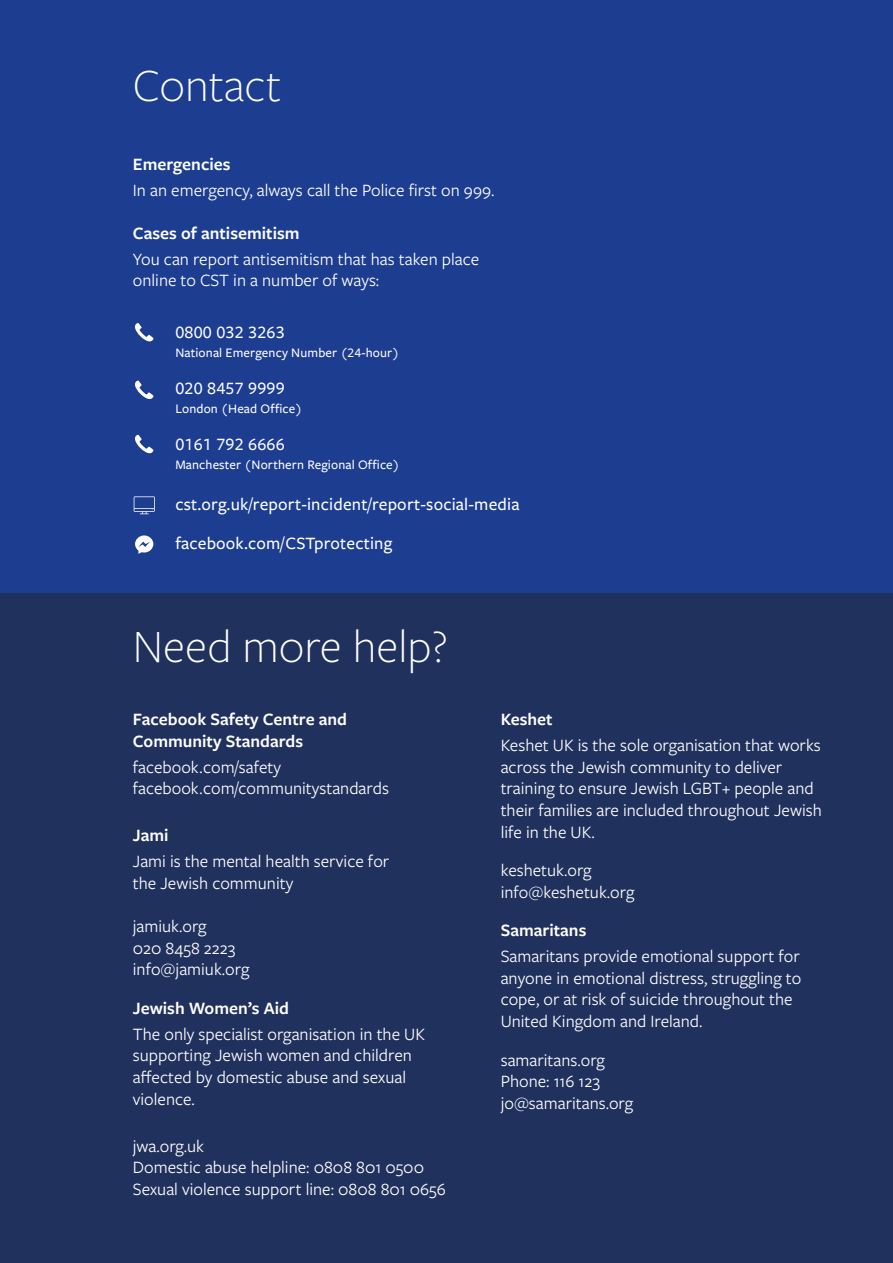
<style>
.page{position:relative;width:893px;height:1263px;background:#1d3d90}
.page>*{position:absolute;margin:0;border:0;box-sizing:border-box;transform-origin:0 0}
.t1{font:300 48px "Freight Sans Pro";color:#fff}
.t2{font:18px/21.6px "Freight Sans Pro";color:#fff}
.t3{font:600 18px/21.6px "Freight Sans Pro";color:#fff}
.t4{font:500 18px/38.5px "Freight Sans Pro";letter-spacing:.01em;color:#fff}
.t5{font:500 13.5px "Freight Sans Pro";letter-spacing:.01em;color:#fff}
</style>
<div class="page">
<div style="left:0;top:593px;width:893px;height:670px;background:#21315d"></div>
<svg style="left:135px;top:323px;width:19px;height:19px"></svg>
<svg style="left:135px;top:381px;width:19px;height:18px"></svg>
<svg style="left:135px;top:435px;width:19px;height:19px"></svg>
<svg style="left:134px;top:496px;width:21px;height:18px"></svg>
<svg style="left:135px;top:535px;width:18px;height:19px"></svg>
<h1 class="t1" style="left:133px;top:54px;width:150px">Contact</h1>
<p class="t3" style="left:133px;top:152px;width:99px">Emergencies</p>
<p class="t2" style="left:133px;top:178px;width:363px">In an emergency, always call the Police first on 999.</p>
<p class="t3" style="left:133px;top:222px;width:168px">Cases of antisemitism</p>
<p class="t2" style="left:133px;top:247px;width:348px">You can report antisemitism that has taken place online to CST in a number of ways:</p>
<p class="t4" style="left:175px;top:312px;width:111px">0800 032 3263</p>
<p class="t5" style="left:175px;top:343px;width:225px">National Emergency Number (24-hour)</p>
<p class="t4" style="left:175px;top:368px;width:111px">020 8457 9999</p>
<p class="t5" style="left:175px;top:399px;width:128px">London (Head Office)</p>
<p class="t4" style="left:175px;top:424px;width:111px">0161 792 6666</p>
<p class="t5" style="left:175px;top:455px;width:226px">Manchester (Northern Regional Office)</p>
<p class="t4" style="left:175px;top:484px;width:346px">cst.org.uk/report-incident/report-social-media facebook.com/CSTprotecting</p>
<h1 class="t1" style="left:133px;top:614px;width:317px">Need more help?</h1>
<p class="t3" style="left:133px;top:708px;width:216px">Facebook Safety Centre and<br>Community Standards</p>
<p class="t2" style="left:133px;top:755px;width:258px">facebook.com/safety facebook.com/communitystandards</p>
<p class="t3" style="left:133px;top:824px;width:37px">Jami</p>
<p class="t2" style="left:133px;top:850px;width:258px">Jami is the mental health service for the Jewish community</p>
<p class="t2" style="left:133px;top:915px;width:118px">jamiuk.org<br>020 8458 2223 info@jamiuk.org</p>
<p class="t3" style="left:133px;top:996px;width:158px">Jewish Women’s Aid</p>
<p class="t2" style="left:133px;top:1022px;width:294px">The only specialist organisation in the UK supporting Jewish women and children affected by domestic abuse and sexual violence.</p>
<p class="t2" style="left:133px;top:1134px;width:314px">jwa.org.uk<br>Domestic abuse helpline: 0808 801 0500<br>Sexual violence support line: 0808 801 0656</p>
<p class="t3" style="left:501px;top:708px;width:53px">Keshet</p>
<p class="t2" style="left:501px;top:734px;width:323px">Keshet UK is the sole organisation that works across the Jewish community to deliver training to ensure Jewish LGBT+ people and their families are included throughout Jewish life in the UK.</p>
<p class="t2" style="left:501px;top:859px;width:135px">keshetuk.org info@keshetuk.org</p>
<p class="t3" style="left:501px;top:919px;width:87px">Samaritans</p>
<p class="t2" style="left:501px;top:945px;width:302px">Samaritans provide emotional support for anyone in emotional distress, struggling to cope, or at risk of suicide throughout the United Kingdom and Ireland.</p>
<p class="t2" style="left:501px;top:1048px;width:134px">samaritans.org<br>Phone: 116 123 jo@samaritans.org</p>
</div>
